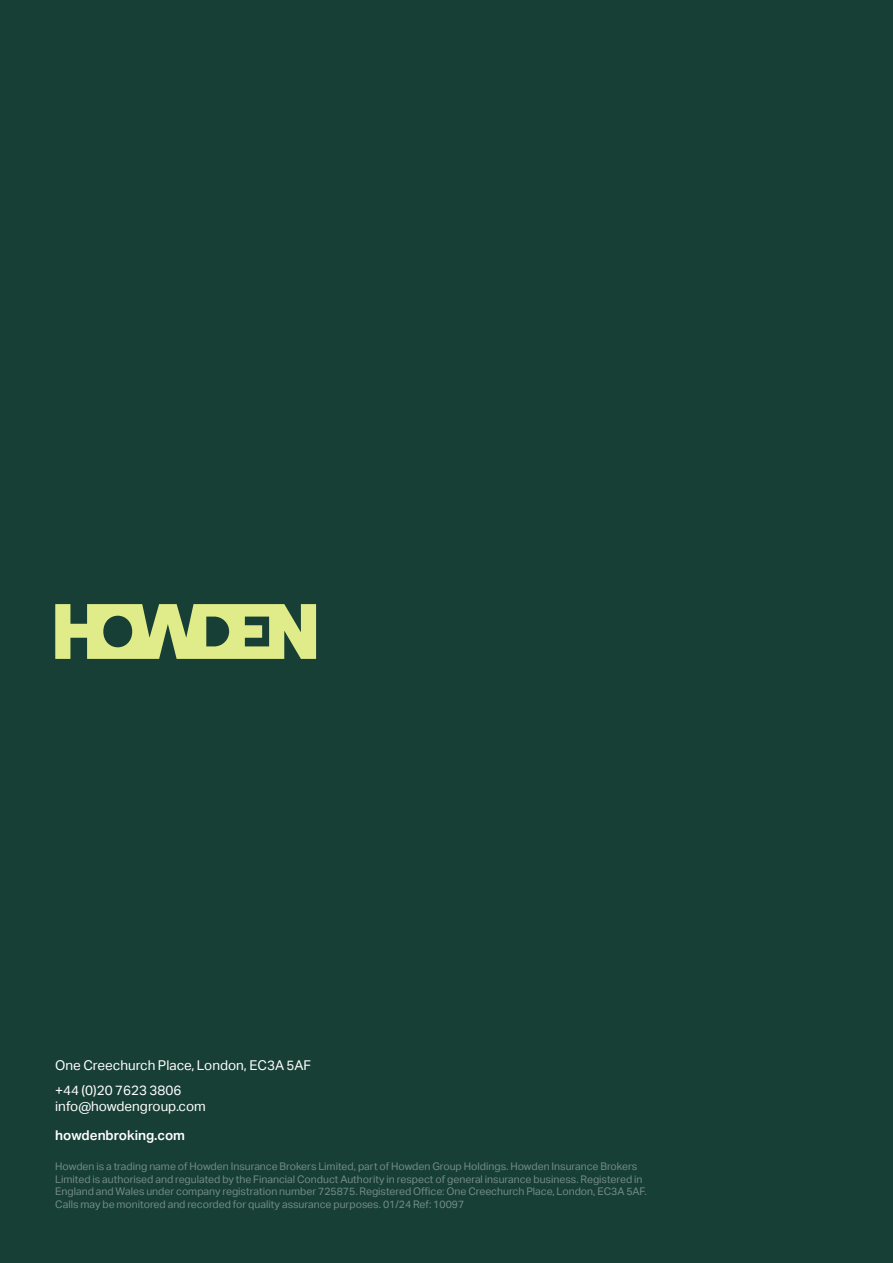
<style>
.page{position:relative;width:893px;height:1263px;background:#173f35}
.page>*{position:absolute;margin:0;border:0;box-sizing:border-box;transform-origin:0 0}
.t1{font:13.5px/24.8px "Aktiv Grotesk";color:#fff}
.t2{font:600 13.5px "Aktiv Grotesk";color:#fff}
.t3{font:10.5px/12.6px "Aktiv Grotesk";color:#748c86}
</style>
<div class="page">
<svg style="left:55px;top:604px;width:261px;height:55px"></svg>
<p class="t1" style="left:55px;top:1053px;width:257px">One Creechurch Place, London, EC3A 5AF +44 (0)20 7623 3806</p>
<p class="t1" style="left:55px;top:1094px;width:152px">info@howdengroup.com</p>
<p class="t2" style="left:55px;top:1128px;width:131px">howdenbroking.com</p>
<p class="t3" style="left:55px;top:1160px;width:593px">Howden is a trading name of Howden Insurance Brokers Limited, part of Howden Group Holdings. Howden Insurance Brokers Limited is authorised and regulated by the Financial Conduct Authority in respect of general insurance business. Registered in England and Wales under company registration number 725875. Registered Office: One Creechurch Place, London, EC3A 5AF.<br>Calls may be monitored and recorded for quality assurance purposes. 01/24 Ref: 10097</p>
</div>
